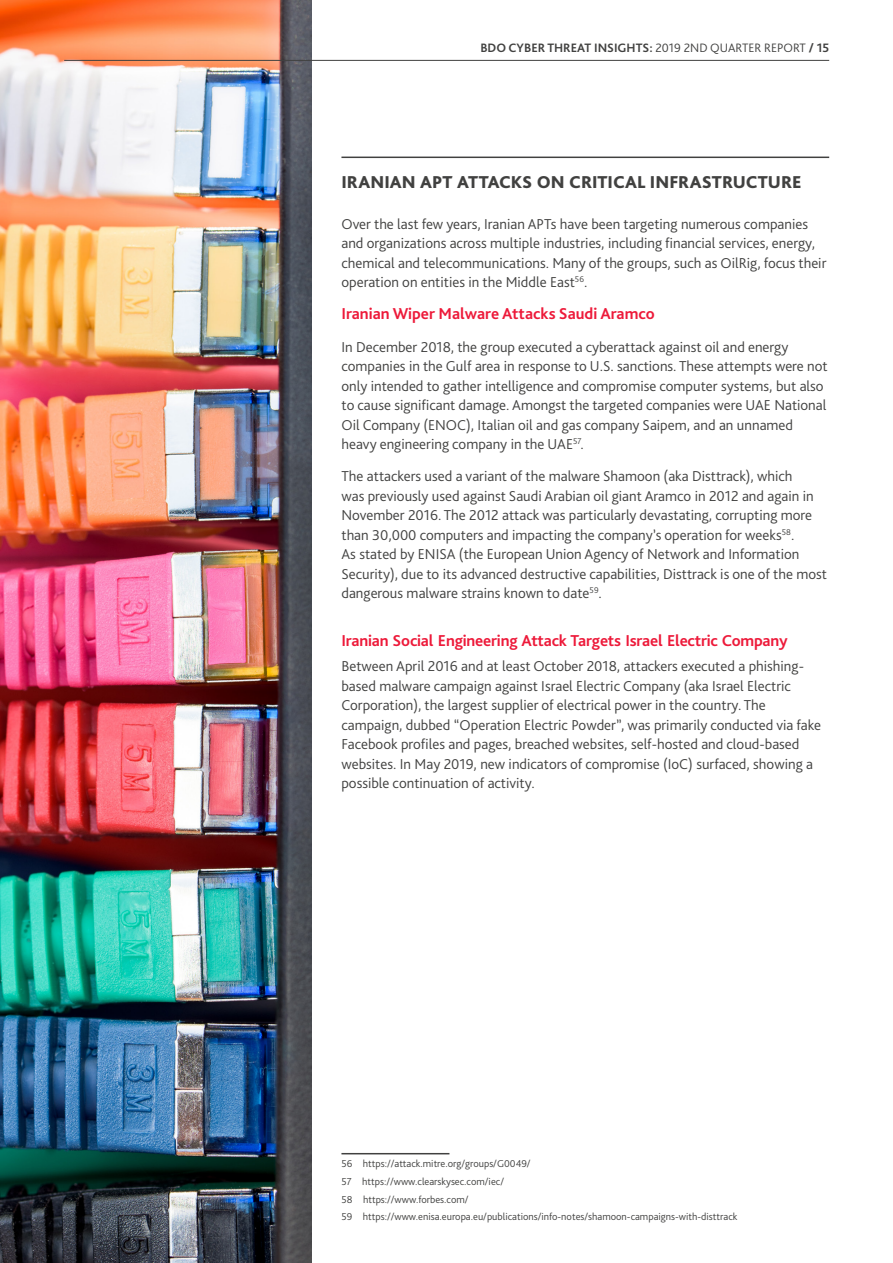
<style>
.page{position:relative;width:893px;height:1263px;background:#fff}
.page>*{position:absolute;margin:0;border:0;box-sizing:border-box;transform-origin:0 0}
.Subheading_Main{font:800 18px "Bliss Pro";color:#414140}
.Subheading_2{font:700 16.5px "Bliss Pro";letter-spacing:-.01em;color:#ed1a3a}
.Body_text_-_3mm_afte{font:700 16.5px "Bliss Pro";color:#ed1a3a}
.Body_text_-_3mm_afte-2{font:300 15px/19.5px "Bliss Pro";color:#414140}
.t1{font:700 12.75px "Bliss Pro";color:#414140}
.footnote{font:300 10.5px "Bliss Pro";color:#414140}
.s1{font-weight:300}
</style>
<div class="page">
<img style="left:0;top:0;width:312px;height:1263px">
<hr style="left:64px;top:60px;width:765px;height:1px;background:#414140">
<hr style="left:341px;top:157px;width:488px;height:1px;background:#414140">
<hr style="left:341px;top:1153px;width:108px;height:1px;background:#414140">
<p class="t1" style="left:480px;top:40px;width:350px">BDO CYBER THREAT INSIGHTS: <span class="s1">2019 2ND QUARTER REPORT</span> / 15</p>
<p class="Subheading_Main" style="left:341px;top:171px;width:462px">IRANIAN APT ATTACKS ON CRITICAL INFRASTRUCTURE</p>
<p class="Body_text_-_3mm_afte-2" style="left:341px;top:213px;width:486px">Over the last few years, Iranian APTs have been targeting numerous companies and organizations across multiple industries, including financial services, energy, chemical and telecommunications. Many of the groups, such as OilRig, focus their operation on entities in the Middle East<sup>56</sup>.</p>
<p class="Body_text_-_3mm_afte" style="left:341px;top:304px;width:315px">Iranian Wiper Malware Attacks Saudi Aramco</p>
<p class="Body_text_-_3mm_afte-2" style="left:341px;top:336px;width:488px">In December 2018, the group executed a cyberattack against oil and energy companies in the Gulf area in response to U.S. sanctions. These attempts were not only intended to gather intelligence and compromise computer systems, but also to cause significant damage. Amongst the targeted companies were UAE National Oil Company (ENOC), Italian oil and gas company Saipem, and an unnamed heavy engineering company in the UAE<sup>57</sup>.</p>
<p class="Body_text_-_3mm_afte-2" style="left:341px;top:466px;width:487px">The attackers used a variant of the malware Shamoon (aka Disttrack), which<br>was previously used against Saudi Arabian oil giant Aramco in 2012 and again in November 2016. The 2012 attack was particularly devastating, corrupting more than 30,000 computers and impacting the company’s operation for weeks<sup>58</sup>.<br>As stated by ENISA (the European Union Agency of Network and Information Security), due to its advanced destructive capabilities, Disttrack is one of the most dangerous malware strains known to date<sup>59</sup>.</p>
<p class="Subheading_2" style="left:341px;top:630px;width:448px">Iranian Social Engineering Attack Targets Israel Electric Company</p>
<p class="Body_text_-_3mm_afte-2" style="left:341px;top:656px;width:481px">Between April 2016 and at least October 2018, attackers executed a phishing&shy;based malware campaign against Israel Electric Company (aka Israel Electric Corporation), the largest supplier of electrical power in the country. The campaign, dubbed “Operation Electric Powder”, was primarily conducted via fake Facebook profiles and pages, breached websites, self-hosted and cloud-based websites. In May 2019, new indicators of compromise (IoC) surfaced, showing a possible continuation of activity.</p>
<p class="footnote" style="left:341px;top:1157px;width:191px">56 https://attack.mitre.org/groups/G0049/</p>
<p class="footnote" style="left:341px;top:1175px;width:164px">57 https://www.clearskysec.com/iec/</p>
<p class="footnote" style="left:341px;top:1193px;width:129px">58 https://www.forbes.com/</p>
<p class="footnote" style="left:341px;top:1210px;width:397px">59 https://www.enisa.europa.eu/publications/info-notes/shamoon-campaigns-with-disttrack</p>
</div>
